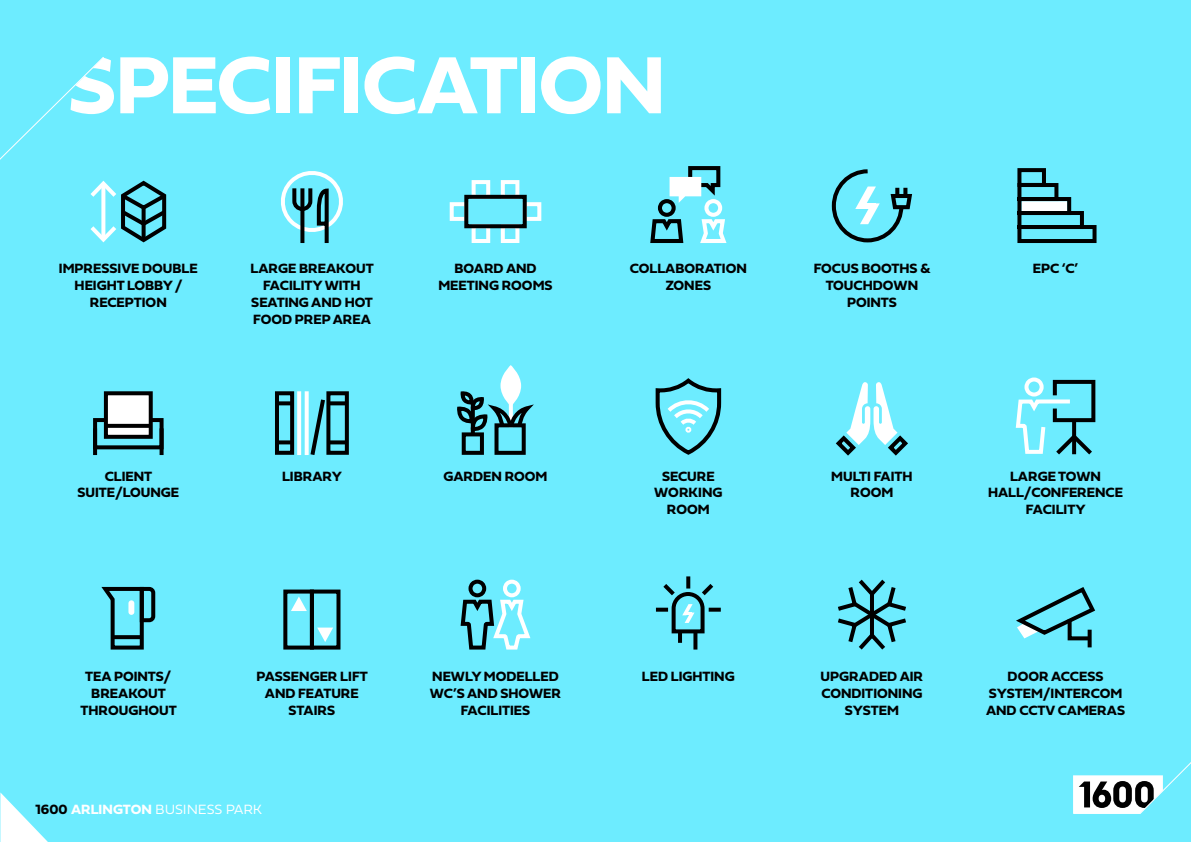
<style>
.page{position:relative;width:1191px;height:842px;background:#6decff}
.page>*{position:absolute;margin:0;border:0;box-sizing:border-box;transform-origin:0 0}
.t1{font:84.4px "Fieldwork Geo Bold";letter-spacing:-.01em;color:#fff}
.t2{font:14px/16.8px "Fieldwork Geo Bold";color:#000;text-align:center}
.t3{font:14px "Fieldwork Geo Light";letter-spacing:-.01em;color:#fff}
.s1{font-family:"Fieldwork Geo Bold";color:#000}
.s2{font-family:"Fieldwork Geo Bold"}
</style>
<div class="page">
<svg style="left:460px;top:579px;width:71px;height:71px"></svg>
<svg style="left:717px;top:608px;width:4px;height:4px"></svg>
<svg style="left:656px;top:608px;width:3px;height:4px"></svg>
<svg style="left:686px;top:576px;width:4px;height:4px"></svg>
<hr style="left:678px;top:631px;width:4px;height:12px;background:#000">
<svg style="left:693px;top:635px;width:4px;height:14px"></svg>
<svg style="left:659px;top:580px;width:58px;height:55px"></svg>
<svg style="left:831px;top:169px;width:82px;height:74px"></svg>
<div style="left:860px;top:203px;width:15px;height:6px;background:#fff"></div>
<svg style="left:0;top:57px;width:167px;height:186px"></svg>
<div style="left:310px;top:589px;width:30px;height:60px;border:4px solid #000"></div>
<div style="left:283px;top:589px;width:31px;height:60px;border:4px solid #000"></div>
<svg style="left:291px;top:596px;width:16px;height:15px"></svg>
<svg style="left:317px;top:628px;width:16px;height:14px"></svg>
<svg style="left:101px;top:586px;width:55px;height:64px"></svg>
<svg style="left:113px;top:635px;width:29px;height:4px"></svg>
<div style="left:128px;top:600px;width:6px;height:15px;background:#fff;border-radius:3px"></div>
<div style="left:523px;top:202px;width:18px;height:19px;border:4px solid #fff"></div>
<div style="left:501px;top:180px;width:18px;height:19px;border:4px solid #fff"></div>
<div style="left:471px;top:180px;width:19px;height:19px;border:4px solid #fff"></div>
<div style="left:501px;top:224px;width:18px;height:19px;border:4px solid #fff"></div>
<div style="left:471px;top:224px;width:19px;height:19px;border:4px solid #fff"></div>
<div style="left:450px;top:202px;width:18px;height:19px;border:4px solid #fff"></div>
<div style="left:464px;top:195px;width:63px;height:33px;border:4px solid #000"></div>
<svg style="left:281px;top:171px;width:62px;height:72px"></svg>
<svg style="left:650px;top:166px;width:77px;height:77px"></svg>
<svg style="left:93px;top:416px;width:71px;height:35px"></svg>
<div style="left:106px;top:393px;width:45px;height:44px;background:#fff"></div>
<div style="left:104px;top:391px;width:49px;height:48px;border:4px solid #000"></div>
<svg style="left:160px;top:428px;width:4px;height:27px"></svg>
<hr style="left:93px;top:428px;width:4px;height:27px;background:#000">
<svg style="left:106px;top:424px;width:44px;height:4px"></svg>
<div style="left:275px;top:391px;width:19px;height:64px;border:4px solid #000"></div>
<svg style="left:297px;top:391px;width:4px;height:64px"></svg>
<hr style="left:305px;top:391px;width:4px;height:64px;background:#fff">
<svg style="left:308px;top:395px;width:17px;height:60px"></svg>
<div style="left:326px;top:391px;width:23px;height:64px;border:4px solid #000"></div>
<svg style="left:276px;top:440px;width:15px;height:4px"></svg>
<svg style="left:276px;top:401px;width:15px;height:4px"></svg>
<svg style="left:328px;top:440px;width:19px;height:4px"></svg>
<svg style="left:328px;top:401px;width:19px;height:4px"></svg>
<svg style="left:500px;top:365px;width:21px;height:41px"></svg>
<div style="left:462px;top:432px;width:22px;height:23px;border:4px solid #000"></div>
<hr style="left:471px;top:402px;width:4px;height:32px;background:#000">
<hr style="left:509px;top:382px;width:4px;height:45px;background:#fff">
<svg style="left:457px;top:390px;width:77px;height:43px"></svg>
<div style="left:494px;top:423px;width:32px;height:32px;border:4px solid #000"></div>
<svg style="left:838px;top:579px;width:68px;height:71px"></svg>
<svg style="left:1016px;top:587px;width:79px;height:55px"></svg>
<svg style="left:1087px;top:630px;width:4px;height:17px"></svg>
<svg style="left:655px;top:378px;width:67px;height:77px"></svg>
<svg style="left:1015px;top:377px;width:81px;height:78px"></svg>
<svg style="left:1072px;top:420px;width:4px;height:34px"></svg>
<div style="left:1017px;top:168px;width:29px;height:19px;border:4px solid #000"></div>
<svg style="left:1017px;top:181px;width:80px;height:62px"></svg>
<svg style="left:835px;top:382px;width:73px;height:74px"></svg>
<svg style="left:1073px;top:762px;width:118px;height:52px"></svg>
<svg style="left:0;top:792px;width:48px;height:50px"></svg>
<h1 class="t1" style="left:68px;top:19px;width:599px">SPECIFICATION</h1>
<p class="t2" style="left:59px;top:260px;width:140px">IMPRESSIVE DOUBLE<br>HEIGHT LOBBY /<br>RECEPTION</p>
<p class="t2" style="left:250px;top:260px;width:125px">LARGE BREAKOUT<br>FACILITY WITH<br>SEATING AND HOT<br>FOOD PREP AREA</p>
<p class="t2" style="left:77px;top:467px;width:103px">CLIENT<br>SUITE/LOUNGE</p>
<p class="t2" style="left:282px;top:467px;width:62px">LIBRARY</p>
<p class="t2" style="left:438px;top:260px;width:116px">BOARD AND<br>MEETING ROOMS</p>
<p class="t2" style="left:443px;top:467px;width:106px">GARDEN ROOM</p>
<p class="t2" style="left:80px;top:668px;width:98px">TEA POINTS/<br>BREAKOUT<br>THROUGHOUT</p>
<p class="t2" style="left:256px;top:668px;width:113px">PASSENGER LIFT<br>AND FEATURE<br>STAIRS</p>
<p class="t3" style="left:35px;top:798px;width:228px"><span class="s1">1600</span> <span class="s2">ARLINGTON</span> BUSINESS PARK</p>
<p class="t2" style="left:430px;top:668px;width:133px">NEWLY MODELLED<br>WC’S AND SHOWER<br>FACILITIES</p>
<p class="t2" style="left:630px;top:260px;width:119px">COLLABORATION<br>ZONES</p>
<p class="t2" style="left:654px;top:467px;width:70px">SECURE<br>WORKING<br>ROOM</p>
<p class="t2" style="left:642px;top:668px;width:94px">LED LIGHTING</p>
<p class="t2" style="left:813px;top:260px;width:118px">FOCUS BOOTHS &amp;<br>TOUCHDOWN<br>POINTS</p>
<p class="t2" style="left:1032px;top:260px;width:47px">EPC ‘C’</p>
<p class="t2" style="left:831px;top:467px;width:83px">MULTI FAITH<br>ROOM</p>
<p class="t2" style="left:820px;top:668px;width:104px">UPGRADED AIR<br>CONDITIONING<br>SYSTEM</p>
<p class="t2" style="left:988px;top:467px;width:136px">LARGE TOWN<br>HALL/CONFERENCE<br>FACILITY</p>
<p class="t2" style="left:986px;top:668px;width:140px">DOOR ACCESS<br>SYSTEM/INTERCOM<br>AND CCTV CAMERAS</p>
</div>
